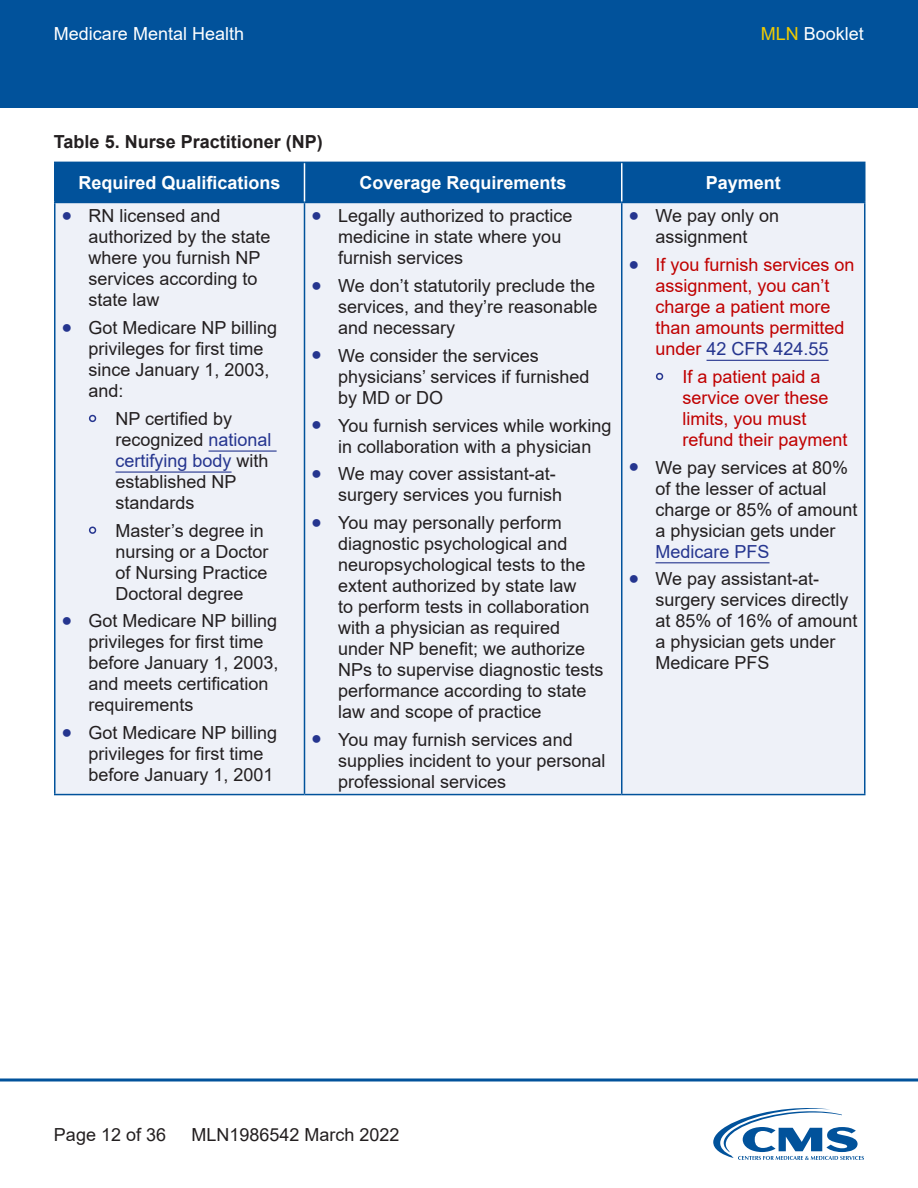
<style>
.page{position:relative;width:918px;height:1188px;background:#fff}
.page>*{position:absolute;margin:0;border:0;box-sizing:border-box;transform-origin:0 0}
.t1{font:18px/21px "Arial";color:#231f20}
.t2{font:18px/21px "Arial";color:#c00000}
.Table_Header{font:700 18px "Arial";color:#fff}
.t3{font:18px "Arial";color:#fff}
.t4{font:700 18px "Arial";color:#231f20}
.s1{color:#f0cb02}
.s2{color:#25358f}
.s3{font-size:13.5px;color:#25358f}
</style>
<div class="page">
<div style="left:0;top:0;width:918px;height:108px;background:#01529b"></div>
<svg style="left:0;top:1078px;width:918px;height:4px;background:#407db3"></svg>
<svg style="left:713px;top:1108px;width:151px;height:52px"></svg>
<div style="left:56px;top:163px;width:808px;height:39px;background:#01529b"></div>
<div style="left:56px;top:203px;width:808px;height:591px;background:#eef1f8"></div>
<hr style="left:621px;top:163px;width:1px;height:39px;background:#fff">
<hr style="left:304px;top:163px;width:1px;height:39px;background:#fff">
<hr style="left:54px;top:162px;width:250px;height:1px;background:#01529b">
<hr style="left:54px;top:163px;width:2px;height:39px;background:#01529b">
<hr style="left:304px;top:162px;width:318px;height:1px;background:#01529b">
<hr style="left:622px;top:162px;width:244px;height:1px;background:#01529b">
<hr style="left:864px;top:163px;width:2px;height:39px;background:#01529b">
<hr style="left:54px;top:202px;width:250px;height:1px;background:#01529b">
<hr style="left:54px;top:203px;width:2px;height:591px;background:#01529b">
<hr style="left:304px;top:202px;width:318px;height:1px;background:#01529b">
<hr style="left:304px;top:203px;width:1px;height:591px;background:#01529b">
<hr style="left:622px;top:202px;width:244px;height:1px;background:#01529b">
<hr style="left:621px;top:203px;width:1px;height:591px;background:#01529b">
<hr style="left:864px;top:203px;width:2px;height:591px;background:#01529b">
<hr style="left:54px;top:794px;width:250px;height:1px;background:#01529b">
<hr style="left:304px;top:794px;width:318px;height:1px;background:#01529b">
<hr style="left:622px;top:794px;width:244px;height:1px;background:#01529b">
<hr style="left:209px;top:451px;width:68px;height:1px;background:#25358f">
<hr style="left:116px;top:472px;width:116px;height:1px;background:#25358f">
<hr style="left:707px;top:360px;width:122px;height:1px;background:#25358f">
<hr style="left:656px;top:562px;width:114px;height:1px;background:#25358f">
<p class="t3" style="left:54px;top:21px;width:192px">Medicare Mental Health</p>
<p class="t3" style="left:761px;top:21px;width:105px"><span class="s1">MLN</span> Booklet</p>
<p class="t4" style="left:54px;top:129px;width:270px">Table 5. Nurse Practitioner (NP)</p>
<p class="Table_Header" style="left:79px;top:170px;width:204px">Required Qualifications</p>
<p class="Table_Header" style="left:360px;top:170px;width:209px">Coverage Requirements</p>
<p class="Table_Header" style="left:706px;top:170px;width:77px">Payment</p>
<p class="t1" style="left:88px;top:205px;width:184px;text-indent:-27px"><span class="s2">●</span> RN licensed and authorized by the state where you furnish NP services according to state law</p>
<p class="t1" style="left:88px;top:317px;width:190px;text-indent:-27px"><span class="s2">●</span> Got Medicare NP billing privileges for first time since January 1, 2003, and:</p>
<p class="t1" style="left:116px;top:408px;width:158px;text-indent:-27px"><span class="s3">●</span> NP certified by recognized <span class="s2">national certifying body</span> with established NP standards</p>
<p class="t1" style="left:116px;top:520px;width:155px;text-indent:-27px"><span class="s3">●</span> Master’s degree in nursing or a Doctor of Nursing Practice<br>Doctoral degree</p>
<p class="t1" style="left:88px;top:610px;width:192px;text-indent:-27px"><span class="s2">●</span> Got Medicare NP billing privileges for first time before January 1, 2003, and meets certification requirements</p>
<p class="t1" style="left:88px;top:722px;width:190px;text-indent:-27px"><span class="s2">●</span> Got Medicare NP billing privileges for first time before January 1, 2001</p>
<p class="t1" style="left:628px;top:205px;width:152px;text-align:center"><span class="s2">●</span> We pay only on assignment</p>
<p class="t2" style="left:656px;top:254px;width:201px;text-indent:-27px"><span class="s2">●</span> If you furnish services on assignment, you can’t charge a patient more than amounts permitted under <span class="s2">42 CFR 424.55</span></p>
<p class="t2" style="left:682px;top:366px;width:167px;text-indent:-27px"><span class="s3">●</span> If a patient paid a service over these limits, you must refund their payment</p>
<p class="t1" style="left:656px;top:457px;width:204px;text-indent:-27px"><span class="s2">●</span> We pay services at 80% of the lesser of actual charge or 85% of amount a physician gets under<br><span class="s2">Medicare PFS</span></p>
<p class="t1" style="left:656px;top:568px;width:204px;text-indent:-27px"><span class="s2">●</span> We pay assistant-at&shy;surgery services directly at 85% of 16% of amount a physician gets under<br>Medicare PFS</p>
<p class="t1" style="left:338px;top:205px;width:236px;text-indent:-27px"><span class="s2">●</span> Legally authorized to practice medicine in state where you furnish services</p>
<p class="t1" style="left:338px;top:275px;width:261px;text-indent:-27px"><span class="s2">●</span> We don’t statutorily preclude the services, and they’re reasonable and necessary</p>
<p class="t1" style="left:338px;top:345px;width:253px;text-indent:-27px"><span class="s2">●</span> We consider the services physicians’ services if furnished by MD or DO</p>
<p class="t1" style="left:311px;top:415px;width:302px;text-align:center"><span class="s2">●</span> You furnish services while working in collaboration with a physician</p>
<p class="t1" style="left:338px;top:463px;width:226px;text-indent:-27px"><span class="s2">●</span> We may cover assistant-at&shy;surgery services you furnish</p>
<p class="t1" style="left:338px;top:512px;width:267px;text-indent:-27px"><span class="s2">●</span> You may personally perform diagnostic psychological and neuropsychological tests to the extent authorized by state law<br>to perform tests in collaboration with a physician as required under NP benefit; we authorize<br>NPs to supervise diagnostic tests performance according to state law and scope of practice</p>
<p class="t1" style="left:338px;top:729px;width:269px;text-indent:-27px"><span class="s2">●</span> You may furnish services and supplies incident to your personal professional services</p>
<p class="t1" style="left:54px;top:1124px;width:114px">Page 12 of 36</p>
<p class="t1" style="left:192px;top:1124px;width:210px">MLN1986542 March 2022</p>
</div>
